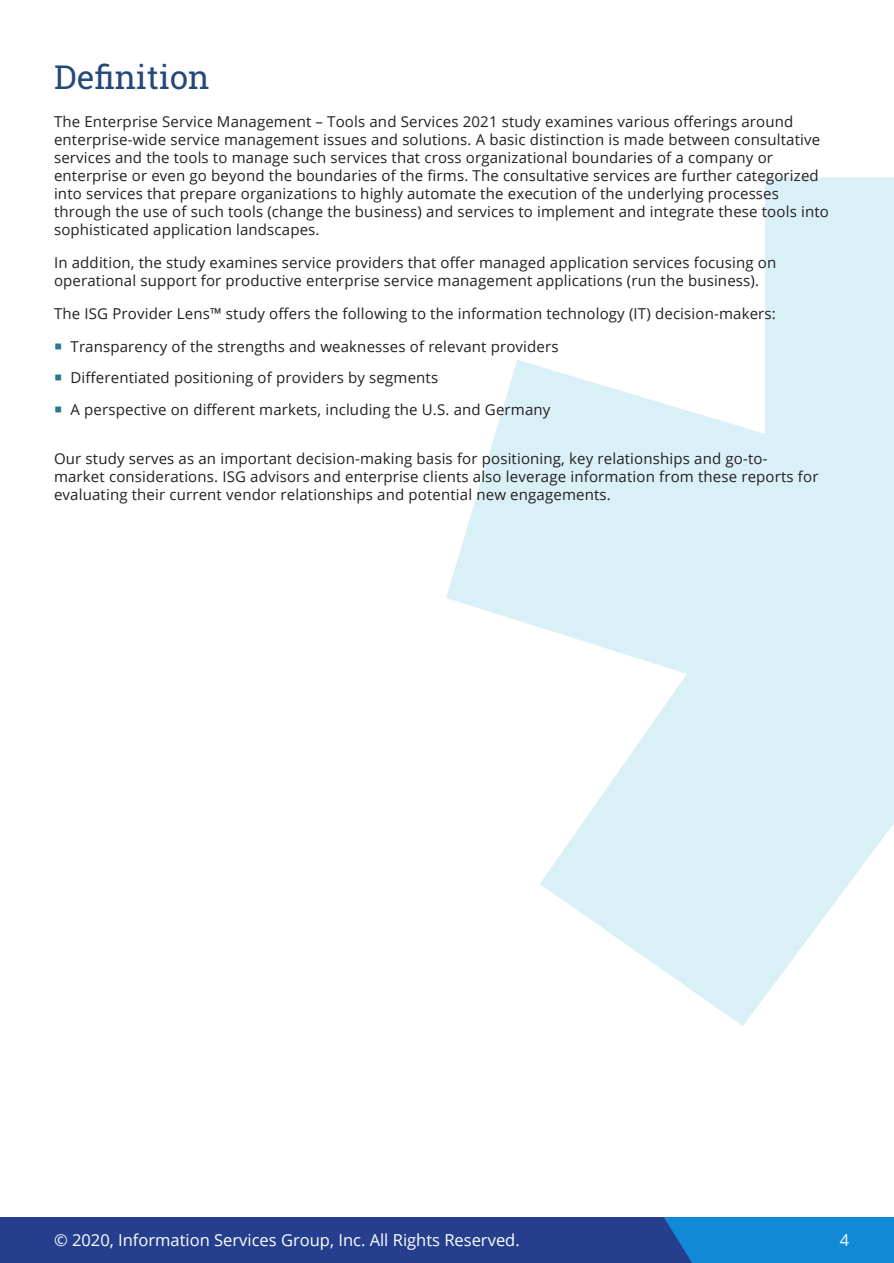
<style>
.page{position:relative;width:894px;height:1263px;background:#fff}
.page>*{position:absolute;margin:0;border:0;box-sizing:border-box;transform-origin:0 0}
.t1{font:33px "Roboto Slab";color:#23487a}
.t2{font:16.5px "Open Sans";color:#fff}
.t3{font:15px/18px "Open Sans";letter-spacing:.01em;color:#231f20}
</style>
<div class="page">
<svg style="left:446px;top:177px;width:447px;height:849px;fill:#d9f0f6"></svg>
<div style="left:1px;top:1217px;width:892px;height:46px;background:#253f8e"></div>
<div style="left:664px;top:1217px;width:229px;height:46px;background:#1289d7"></div>
<p class="t1" style="left:54px;top:54px;width:157px">Definition</p>
<p class="t3" style="left:54px;top:112px;width:776px">The Enterprise Service Management – Tools and Services 2021 study examines various offerings around enterprise-wide service management issues and solutions. A basic distinction is made between consultative services and the tools to manage such services that cross organizational boundaries of a company or enterprise or even go beyond the boundaries of the firms. The consultative services are further categorized into services that prepare organizations to highly automate the execution of the underlying processes through the use of such tools (change the business) and services to implement and integrate these tools into sophisticated application landscapes.</p>
<p class="t3" style="left:54px;top:253px;width:723px">In addition, the study examines service providers that offer managed application services focusing on operational support for productive enterprise service management applications (run the business).</p>
<p class="t3" style="left:54px;top:304px;width:723px">The ISG Provider Lens™ study offers the following to the information technology (IT) decision-makers:</p>
<p class="t3" style="left:70px;top:337px;width:489px">Transparency of the strengths and weaknesses of relevant providers</p>
<p class="t3" style="left:70px;top:368px;width:369px">Differentiated positioning of providers by segments</p>
<p class="t3" style="left:70px;top:400px;width:481px">A perspective on different markets, including the U.S. and Germany</p>
<p class="t3" style="left:54px;top:449px;width:765px">Our study serves as an important decision-making basis for positioning, key relationships and go-to&shy;market considerations. ISG advisors and enterprise clients also leverage information from these reports for evaluating their current vendor relationships and potential new engagements.</p>
<p class="t2" style="left:54px;top:1229px;width:467px">© 2020, Information Services Group, Inc. All Rights Reserved.</p>
<p class="t2" style="left:839px;top:1229px;width:11px">4</p>
</div>
